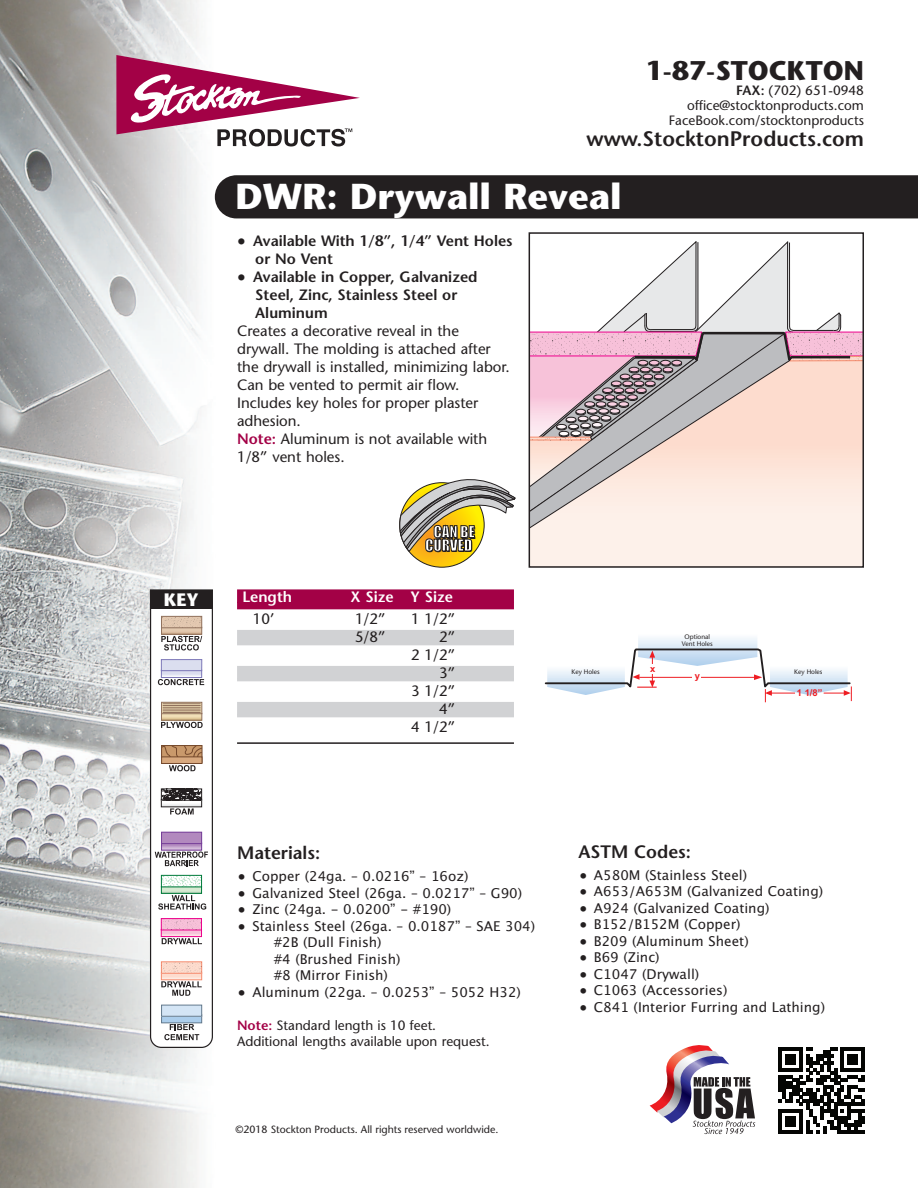
<style>
.page{position:relative;width:918px;height:1188px;background:#fff}
.page>*{position:absolute;margin:0;border:0;box-sizing:border-box;transform-origin:0 0}
.t1{font:700 36px "Stone Sans";color:#fff}
.t2{font:700 27px "Stone Sans";color:#231f20}
.t3{font:600 21px "Stone Sans";color:#231f20}
.t4{font:600 18px "Stone Sans";color:#231f20}
.t5{font:700 18px "Stone Sans";color:#fff}
.t6{font:15px/18px "Stone Sans";color:#231f20}
.t7{font:600 15px/18px "Stone Sans";color:#231f20}
.t8{font:600 15px "Stone Sans";color:#fff}
.t9{font:15px/13.5px "Impact";color:#fff;text-align:center}
.t10{font:13.5px/16.5px "Lucida Grande";color:#231f20}
.t11{font:13.5px/15px "Stone Sans";color:#231f20;text-align:right}
.t12{font:10.5px "Stone Sans";color:#231f20}
.t13{font:700 9.45px "Arial";color:#ee1d23}
.t14{font:6.6px/6.6px "Stone Sans";color:#231f20;text-align:center}
.s1{font-weight:600}
.s2{font-family:"Lucida Grande";font-weight:400}
.s3{font-weight:600;color:#a30146}
</style>
<div class="page">
<svg style="left:545px;top:638px;width:307px;height:64px"></svg>
<img style="left:0;top:0;width:215px;height:1188px">
<svg style="left:116px;top:55px;width:244px;height:92px"></svg>
<svg style="left:650px;top:1045px;width:105px;height:89px"></svg>
<svg style="left:778px;top:1047px;width:87px;height:87px"></svg>
<div style="left:215px;top:175px;width:703px;height:43px;background:#231f20"></div>
<div style="left:529px;top:521px;width:334px;height:46px;background:#fdf1ea"></div>
<div style="left:790px;top:493px;width:71px;height:28px;background:#fdefe8"></div>
<svg style="left:532px;top:493px;width:258px;height:34px"></svg>
<svg style="left:532px;top:241px;width:329px;height:252px"></svg>
<img style="left:815px;top:333px;width:46px;height:22px">
<img style="left:788px;top:333px;width:24px;height:22px">
<img style="left:676px;top:333px;width:22px;height:22px">
<img style="left:532px;top:333px;width:140px;height:22px">
<div style="left:529px;top:232px;width:335px;height:336px;border:2px solid #231f20"></div>
<div style="left:237px;top:589px;width:277px;height:14px;background:#a30146"></div>
<div style="left:237px;top:602px;width:277px;height:7px;background:#a30146"></div>
<div style="left:237px;top:630px;width:277px;height:13px;background:#d1d2d4"></div>
<hr style="left:237px;top:642px;width:277px;height:3px;background:#d1d2d4">
<div style="left:237px;top:666px;width:277px;height:13px;background:#d1d2d4"></div>
<hr style="left:237px;top:678px;width:277px;height:3px;background:#d1d2d4">
<div style="left:237px;top:702px;width:277px;height:13px;background:#d1d2d4"></div>
<hr style="left:237px;top:714px;width:277px;height:3px;background:#d1d2d4">
<hr style="left:237px;top:742px;width:277px;height:2px;background:#231f20">
<svg style="left:150px;top:609px;width:63px;height:439px"></svg>
<div style="left:162px;top:832px;width:40px;height:12px;background:#b289be"></div>
<div style="left:161px;top:832px;width:41px;height:12px;border:1px solid #753e98"></div>
<div style="left:151px;top:590px;width:61px;height:18px;background:#231f20"></div>
<div style="left:150px;top:589px;width:63px;height:20px;border:1px solid #231f20"></div>
<svg style="left:400px;top:483px;width:84px;height:84px"></svg>
<svg style="left:399px;top:479px;width:116px;height:73px"></svg>
<h3 class="t5" style="left:164px;top:592px;width:37px">KEY</h3>
<h2 class="t2" style="left:646px;top:60px;width:220px">1-87-STOCKTON</h2>
<p class="t11" style="left:669px;top:84px;width:197px"><span class="s1">FAX:</span> (702) 651-0948 office@stocktonproducts.com<br>FaceBook.com/stocktonproducts</p>
<h3 class="t3" style="left:587px;top:130px;width:279px">www.StocktonProducts.com</h3>
<h1 class="t1" style="left:236px;top:183px;width:388px">DWR: Drywall Reveal</h1>
<p class="t7" style="left:255px;top:233px;width:259px;text-indent:-18px"><span class="s2">●</span> Available With 1/8”, 1/4” Vent Holes or No Vent</p>
<p class="t7" style="left:255px;top:269px;width:224px;text-indent:-18px"><span class="s2">●</span> Available in Copper, Galvanized<br>Steel, Zinc, Stainless Steel or<br>Aluminum</p>
<p class="t6" style="left:237px;top:323px;width:274px">Creates a decorative reveal in the drywall. The molding is attached after the drywall is installed, minimizing labor.<br>Can be vented to permit air flow.<br>Includes key holes for proper plaster adhesion.<br><span class="s3">Note:</span> Aluminum is not available with<br>1/8” vent holes.</p>
<p class="t9" style="left:425px;top:524px;width:51px">CAN BE<br>CURVED</p>
<p class="t8" style="left:242px;top:591px;width:51px">Length</p>
<p class="t8" style="left:350px;top:591px;width:104px">X Size Y Size</p>
<p class="t6" style="left:253px;top:612px;width:23px">10’</p>
<p class="t6" style="left:355px;top:612px;width:32px">1/2”</p>
<p class="t6" style="left:411px;top:612px;width:45px">1 1/2”</p>
<p class="t6" style="left:355px;top:630px;width:32px">5/8”</p>
<p class="t6" style="left:411px;top:630px;width:45px;text-align:right">2”<br>2 1/2”<br>3”<br>3 1/2”<br>4”<br>4 1/2”</p>
<p class="t14" style="left:682px;top:635px;width:32px">Optional<br>Vent Holes</p>
<p class="t13" style="left:650px;top:662px;width:7px">x</p>
<p class="t14" style="left:571px;top:669px;width:30px">Key Holes</p>
<p class="t14" style="left:794px;top:669px;width:30px">Key Holes</p>
<p class="t13" style="left:695px;top:669px;width:7px">y</p>
<p class="t13" style="left:797px;top:686px;width:27px">1 1/8”</p>
<h3 class="t4" style="left:237px;top:846px;width:85px">Materials:</h3>
<p class="t10" style="left:238px;top:868px;width:232px">● Copper (24ga. – 0.0216” – 16oz)</p>
<p class="t10" style="left:238px;top:885px;width:286px">● Galvanized Steel (26ga. – 0.0217” – G90)</p>
<p class="t10" style="left:238px;top:901px;width:215px">● Zinc (24ga. - 0.0200” - #190)</p>
<p class="t10" style="left:274px;top:918px;width:263px;text-indent:-36px">● Stainless Steel (26ga. – 0.0187” – SAE 304) #2B (Dull Finish)<br>#4 (Brushed Finish)<br>#8 (Mirror Finish)</p>
<p class="t10" style="left:238px;top:984px;width:285px">● Aluminum (22ga. – 0.0253” – 5052 H32)</p>
<p class="t11" style="left:237px;top:1018px;width:254px;line-height:16.5px;text-align:left"><span class="s3">Note:</span> Standard length is 10 feet.<br>Additional lengths available upon request.</p>
<p class="t12" style="left:236px;top:1125px;width:264px">©2018 Stockton Products. All rights reserved worldwide.</p>
<h3 class="t4" style="left:579px;top:845px;width:114px">ASTM Codes:</h3>
<p class="t10" style="left:579px;top:867px;width:169px">● A580M (Stainless Steel)</p>
<p class="t10" style="left:579px;top:883px;width:245px">● A653/A653M (Galvanized Coating)</p>
<p class="t10" style="left:579px;top:900px;width:192px">● A924 (Galvanized Coating)</p>
<p class="t10" style="left:579px;top:916px;width:163px">● B152/B152M (Copper)</p>
<p class="t10" style="left:579px;top:933px;width:171px">● B209 (Aluminum Sheet)</p>
<p class="t10" style="left:579px;top:949px;width:82px">● B69 (Zinc)</p>
<p class="t10" style="left:579px;top:966px;width:121px">● C1047 (Drywall)</p>
<p class="t10" style="left:579px;top:982px;width:150px">● C1063 (Accessories)</p>
<p class="t10" style="left:579px;top:999px;width:247px">● C841 (Interior Furring and Lathing)</p>
</div>
